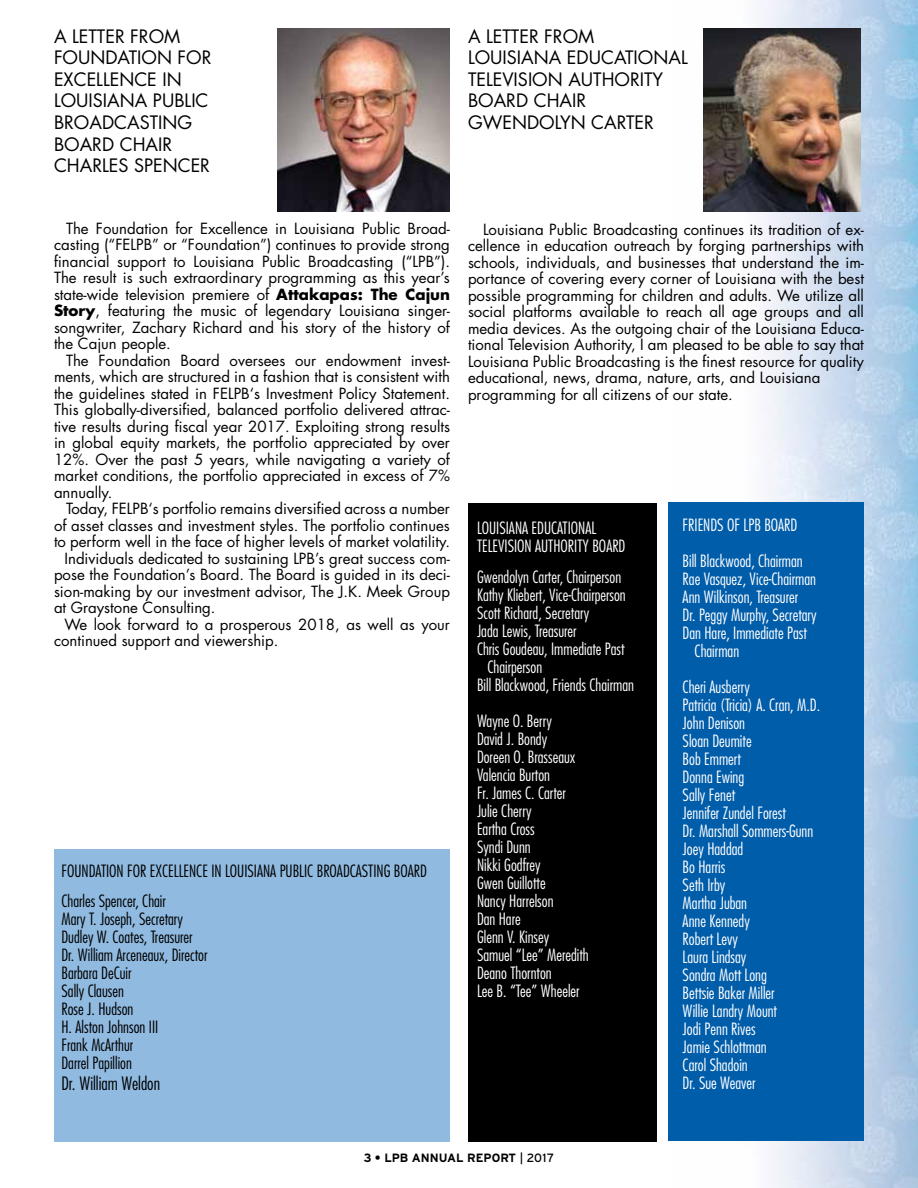
<style>
.page{position:relative;width:918px;height:1188px;background:#fff}
.page>*{position:absolute;margin:0;border:0;box-sizing:border-box;transform-origin:0 0}
.t1{font:18px/21.6px "Futura";color:#000}
.t2{font:300 condensed 18px "Futura";color:#000}
.t3{font:300 condensed 16.5px/18px "Futura";color:#fff}
.t4{font:300 condensed 16.5px/18px "Futura";color:#000}
.t5{font:15px/16.5px "Futura";color:#000;text-align:justify}
.t6{font:700 12px "PBS Explorer";color:#000}
.s1{font-weight:700}
.s2{font-weight:400}
</style>
<div class="page">
<img style="left:703px;top:0;width:215px;height:1188px">
<div style="left:54px;top:849px;width:396px;height:293px;background:#90bae0"></div>
<div style="left:669px;top:502px;width:195px;height:640px;background:#005daa"></div>
<div style="left:468px;top:503px;width:189px;height:639px;background:#000"></div>
<img style="left:277px;top:28px;width:173px;height:184px">
<img style="left:704px;top:28px;width:157px;height:184px">
<p class="t1" style="left:54px;top:25px;width:159px">A LETTER FROM<br>FOUNDATION FOR<br>EXCELLENCE IN<br>LOUISIANA PUBLIC<br>BROADCASTING<br>BOARD CHAIR<br>CHARLES SPENCER</p>
<p class="t1" style="left:468px;top:25px;width:128px">A LETTER FROM<br>Louisiana</p>
<p class="t1" style="left:567px;top:47px;width:22px">Educational</p>
<p class="t1" style="left:468px;top:68px;width:19px">Television</p>
<p class="t1" style="left:568px;top:68px;width:24px">Authority</p>
<p class="t1" style="left:468px;top:90px;width:24px">Board</p>
<p class="t1" style="left:534px;top:90px;width:24px">Chair</p>
<p class="t1" style="left:468px;top:111px;width:29px">Gwendolyn</p>
<p class="t1" style="left:591px;top:111px;width:24px">Carter</p>
<p class="t5" style="left:54px;top:220px;width:398px;text-indent:12px">The Foundation for Excellence in Louisiana Public Broad&shy;casting (“FELPB” or “Foundation”) continues to provide strong financial support to Louisiana Public Broadcasting (“LPB”).<br>The result is such extraordinary programming as this year’s state-wide television premiere of <span class="s1">Attakapas: The Cajun Story</span>, featuring the music of legendary Louisiana singer&shy;songwriter, Zachary Richard and his story of the history of the Cajun people.</p>
<p class="t5" style="left:54px;top:352px;width:398px;text-indent:12px">The Foundation Board oversees our endowment invest&shy;ments, which are structured in a fashion that is consistent with the guidelines stated in FELPB‘s Investment Policy Statement.<br>This globally-diversified, balanced portfolio delivered attrac&shy;tive results during fiscal year 2017. Exploiting strong results in global equity markets, the portfolio appreciated by over 12%. Over the past 5 years, while navigating a variety of market conditions, the portfolio appreciated in excess of 7% annually.</p>
<p class="t5" style="left:66px;top:500px;width:386px">Today, FELPB‘s portfolio remains diversified across a number</p>
<p class="t5" style="left:54px;top:517px;width:397px">of asset classes and investment styles. The portfolio continues</p>
<p class="t5" style="left:54px;top:533px;width:397px">to perform well in the face of higher levels of market volatility.</p>
<p class="t5" style="left:65px;top:550px;width:387px">Individuals dedicated to sustaining LPB’s great success com-</p>
<p class="t5" style="left:54px;top:566px;width:398px">pose the Foundation’s Board. The Board is guided in its deci-</p>
<p class="t5" style="left:54px;top:583px;width:398px">sion-making by our investment advisor, The J.K. Meek Group</p>
<p class="t5" style="left:54px;top:599px;width:163px">at Graystone Consulting.</p>
<p class="t5" style="left:65px;top:616px;width:387px">We look forward to a prosperous 2018, as well as your</p>
<p class="t5" style="left:54px;top:632px;width:226px">continued support and viewership.</p>
<p class="t4" style="left:62px;top:855px;width:367px;line-height:30px">FOUNDATION FOR EXCELLENCE IN LOUISIANA PUBLIC BROADCASTING BOARD<br>Charles Spencer, Chair</p>
<p class="t4" style="left:62px;top:909px;width:147px">Mary T. Joseph, Secretary<br>Dudley W. Coates, Treasurer<br>Dr. William Arceneaux, Director<br>Barbara DeCuir<br>Sally Clausen<br>Rose J. Hudson<br>H. Alston Johnson III<br>Frank McArthur<br>Darrel Papillion</p>
<p class="t2" style="left:62px;top:1072px;width:100px">Dr. William Weldon</p>
<p class="t5" style="left:468px;top:221px;width:398px;text-align:left;text-indent:15px">Louisiana Public Broadcasting continues its tradition of ex&shy;cellence in education outreach by forging partnerships with schools, individuals, and businesses that understand the im&shy;portance of covering every corner of Louisiana with the best possible programming for children and adults. We utilize all social platforms available to reach all age groups and all media devices. As the outgoing chair of the Louisiana Educa&shy;tional Television Authority, I am pleased to be able to say that Louisiana Public Broadcasting is the finest resource for quality educational, news, drama, nature, arts, and Louisiana programming for all citizens of our state.</p>
<p class="t3" style="left:477px;top:518px;width:150px">LOUISIANA EDUCATIONAL<br>TELEVISION AUTHORITY BOARD</p>
<p class="t3" style="left:477px;top:568px;width:146px">Gwendolyn Carter, Chairperson</p>
<p class="t3" style="left:477px;top:586px;width:150px">Kathy Kliebert, Vice-Chairperson</p>
<p class="t3" style="left:477px;top:604px;width:114px">Scott Richard, Secretary</p>
<p class="t3" style="left:477px;top:622px;width:101px">Jada Lewis, Treasurer</p>
<p class="t3" style="left:477px;top:640px;width:149px">Chris Goudeau, Immediate Past</p>
<p class="t3" style="left:487px;top:658px;width:56px">Chairperson</p>
<p class="t3" style="left:477px;top:676px;width:159px">Bill Blackwood, Friends Chairman</p>
<p class="t3" style="left:477px;top:712px;width:113px">Wayne O. Berry<br>David J. Bondy<br>Doreen O. Brasseaux<br>Valencia Burton<br>Fr. James C. Carter<br>Julie Cherry<br>Eartha Cross<br>Syndi Dunn<br>Nikki Godfrey<br>Gwen Guillotte<br>Nancy Harrelson<br>Dan Hare<br>Glenn V. Kinsey<br>Samuel “Lee” Meredith<br>Deano Thornton<br>Lee B. “Tee” Wheeler</p>
<p class="t3" style="left:683px;top:507px;width:122px;line-height:36px">FRIENDS OF LPB BOARD<br>Bill Blackwood, Chairman</p>
<p class="t3" style="left:683px;top:570px;width:135px">Rae Vasquez, Vice-Chairman</p>
<p class="t3" style="left:683px;top:588px;width:117px">Ann Wilkinson, Treasurer</p>
<p class="t3" style="left:683px;top:606px;width:136px">Dr. Peggy Murphy, Secretary</p>
<p class="t3" style="left:683px;top:624px;width:126px">Dan Hare, Immediate Past</p>
<p class="t3" style="left:695px;top:642px;width:46px">Chairman</p>
<p class="t3" style="left:683px;top:678px;width:139px">Cheri Ausberry<br>Patricia (Tricia) A. Cran, M.D.<br>John Denison<br>Sloan Deumite<br>Bob Emmert<br>Donna Ewing<br>Sally Fenet<br>Jennifer Zundel Forest<br>Dr. Marshall Sommers-Gunn<br>Joey Haddad<br>Bo Harris<br>Seth Irby<br>Martha Juban<br>Anne Kennedy<br>Robert Levy<br>Laura Lindsay<br>Sondra Mott Long<br>Bettsie Baker Miller<br>Willie Landry Mount<br>Jodi Penn Rives<br>Jamie Schlottman<br>Carol Shadoin<br>Dr. Sue Weaver</p>
<p class="t6" style="left:364px;top:1151px;width:192px">3 • LPB ANNUAL REPORT <span class="s2">| 2017</span></p>
</div>
